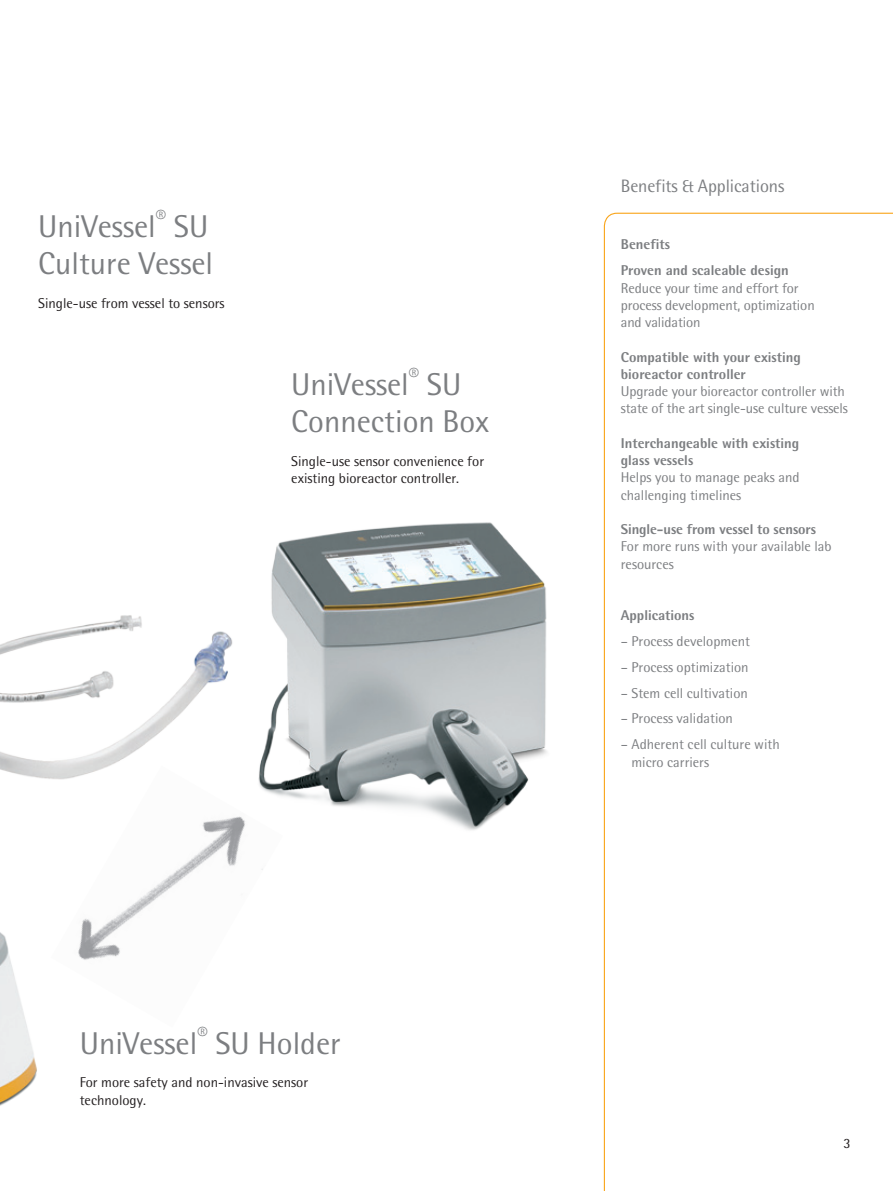
<style>
.page{position:relative;width:893px;height:1191px;background:#fff}
.page>*{position:absolute;margin:0;border:0;box-sizing:border-box;transform-origin:0 0}
.t1{font:31.5px/37.5px "Sartorius Rotis Sans";color:#7c7e81}
.t2{font:18px "Sartorius Rotis Sans";letter-spacing:-.005em;color:#7c7e81}
.t3{font:14.25px/17.2px "Sartorius Rotis Sans";color:#7c7e81}
.t4{font:800 14.25px/17.2px "Sartorius Rotis Sans";color:#7c7e81}
.t5{font:14.25px/17.2px "Sartorius Rotis Sans";color:#231f20}
</style>
<div class="page">
<img style="left:0;top:932px;width:37px;height:174px">
<img style="left:306px;top:522px;width:241px;height:308px">
<img style="left:0;top:537px;width:306px;height:262px">
<svg style="left:603px;top:212px;width:290px;height:979px"></svg>
<img style="left:51px;top:765px;width:232px;height:195px">
<h1 class="t1" style="left:38px;top:207px;width:176px">UniVessel<sup>®</sup> SU<br>Culture Vessel</h1>
<p class="t5" style="left:38px;top:294px;width:188px">Single-use from vessel to sensors</p>
<h1 class="t1" style="left:291px;top:365px;width:200px">UniVessel<sup>®</sup> SU<br>Connection Box</h1>
<p class="t5" style="left:291px;top:452px;width:194px">Single-use sensor convenience for existing bioreactor controller.</p>
<h1 class="t1" style="left:80px;top:1024px;width:262px">UniVessel<sup>®</sup> SU Holder</h1>
<p class="t5" style="left:80px;top:1074px;width:230px">For more safety and non-invasive sensor technology.</p>
<p class="t2" style="left:621px;top:176px;width:165px">Benefits &amp; Applications</p>
<p class="t4" style="left:621px;top:231px;width:169px;line-height:25.8px">Benefits<br>Proven and scaleable design</p>
<p class="t3" style="left:621px;top:279px;width:195px">Reduce your time and effort for process development, optimization and validation</p>
<p class="t4" style="left:621px;top:348px;width:182px">Compatible with your existing bioreactor controller</p>
<p class="t3" style="left:621px;top:382px;width:229px">Upgrade your bioreactor controller with state of the art single-use culture vessels</p>
<p class="t4" style="left:621px;top:434px;width:180px">Interchangeable with existing glass vessels</p>
<p class="t3" style="left:621px;top:469px;width:180px">Helps you to manage peaks and challenging timelines</p>
<p class="t4" style="left:621px;top:520px;width:197px">Single-use from vessel to sensors</p>
<p class="t3" style="left:621px;top:538px;width:212px">For more runs with your available lab resources</p>
<p class="t4" style="left:621px;top:606px;width:75px">Applications</p>
<p class="t3" style="left:621px;top:632px;width:131px">– Process development</p>
<p class="t3" style="left:621px;top:658px;width:129px">– Process optimization</p>
<p class="t3" style="left:621px;top:684px;width:129px">– Stem cell cultivation</p>
<p class="t3" style="left:621px;top:710px;width:114px">– Process validation</p>
<p class="t3" style="left:631px;top:735px;width:150px;text-indent:-11px">– Adherent cell culture with micro carriers</p>
<p class="t5" style="left:843px;top:1134px;width:9px">3</p>
</div>
